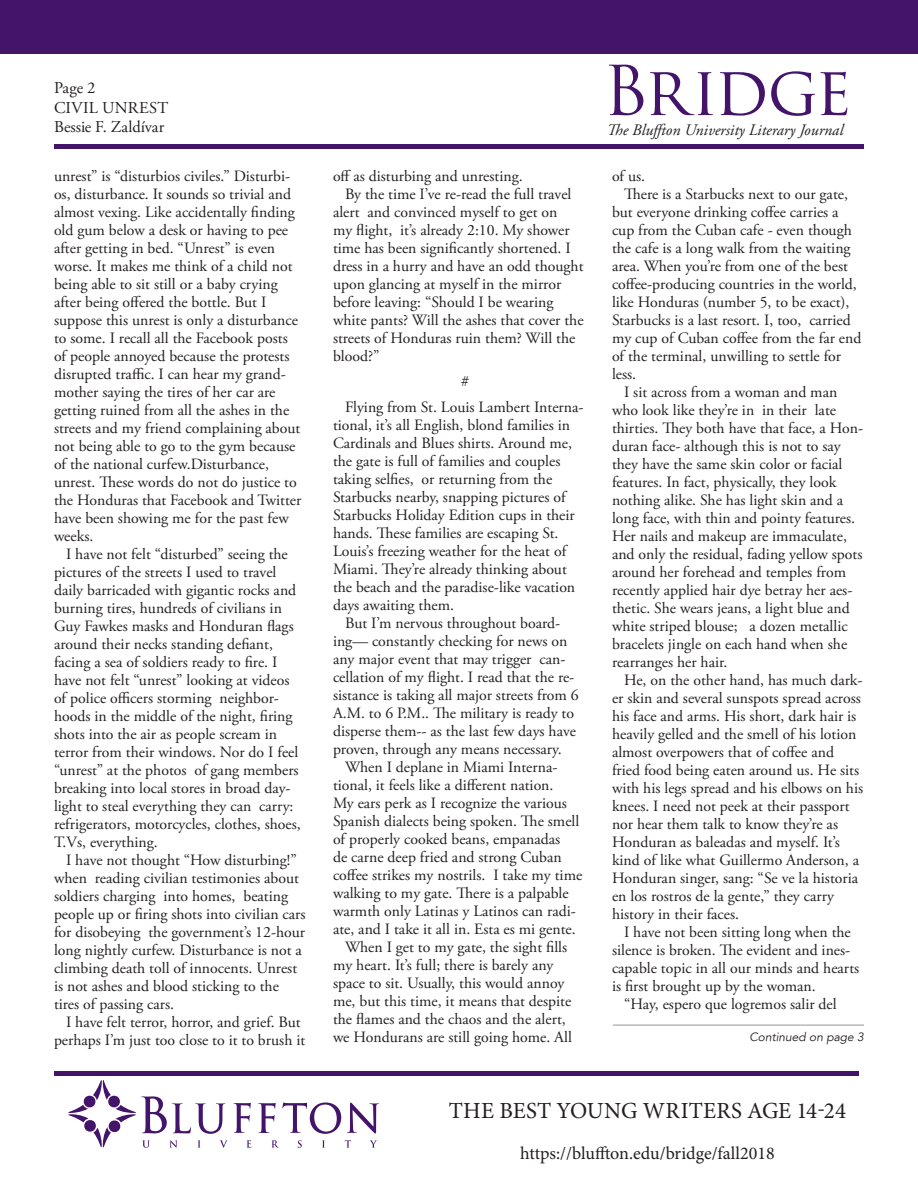
<style>
.page{position:relative;width:918px;height:1188px;background:#fff}
.page>*{position:absolute;margin:0;border:0;box-sizing:border-box;transform-origin:0 0}
.t1{font:66.9px "Trajan Pro";letter-spacing:-.045em;color:#44146b}
.t2{font:23.1px "Minion Pro";letter-spacing:.005em;color:#231f20}
.t3{font:18px "Minion Pro";color:#231f20}
.t4{font:16.5px/19.8px "Adobe Garamond Pro";letter-spacing:.005em;color:#231f20}
.t5{font:italic 16.05px "Adobe Garamond Pro";color:#231f20}
.t6{font:15.75px/18px "Adobe Garamond Pro";color:#231f20}
.t7{font:italic 12px "Avenir";color:#231f20}
</style>
<div class="page">
<div style="left:54px;top:1071px;width:805px;height:5px;background:#44146b"></div>
<svg style="left:258px;top:1103px;width:18px;height:30px"></svg>
<svg style="left:282px;top:1102px;width:59px;height:32px"></svg>
<svg style="left:347px;top:1102px;width:32px;height:32px"></svg>
<svg style="left:271px;top:1140px;width:8px;height:8px"></svg>
<svg style="left:298px;top:1140px;width:4px;height:8px"></svg>
<svg style="left:322px;top:1140px;width:3px;height:8px"></svg>
<svg style="left:345px;top:1140px;width:6px;height:8px"></svg>
<svg style="left:370px;top:1140px;width:7px;height:8px"></svg>
<svg style="left:68px;top:1080px;width:183px;height:68px"></svg>
<div style="left:0;top:0;width:918px;height:54px;background:#44146b"></div>
<div style="left:54px;top:144px;width:810px;height:5px;background:#44146b"></div>
<hr style="left:613px;top:1025px;width:251px;height:1px;background:#939598">
<p class="t4" style="left:54px;top:78px;width:43px">Page 2</p>
<p class="t4" style="left:54px;top:98px;width:116px">CIVIL UNREST<br>Bessie F. Zaldívar</p>
<p class="t6" style="left:54px;top:167px;width:249px">unrest” is “disturbios civiles.” Disturbi&shy;os, disturbance. It sounds so trivial and almost vexing. Like accidentally finding old gum below a desk or having to pee after getting in bed. “Unrest” is even worse. It makes me think of a child not being able to sit still or a baby crying after being offered the bottle. But I suppose this unrest is only a disturbance to some. I recall all the Facebook posts of people annoyed because the protests disrupted traffic. I can hear my grand&shy;mother saying the tires of her car are getting ruined from all the ashes in the streets and my friend complaining about not being able to go to the gym because of the national curfew.Disturbance, unrest. These words do not do justice to the Honduras that Facebook and Twitter have been showing me for the past few weeks.</p>
<p class="t6" style="left:54px;top:545px;width:248px;text-indent:12px">I have not felt “disturbed” seeing the pictures of the streets I used to travel daily barricaded with gigantic rocks and burning tires, hundreds of civilians in Guy Fawkes masks and Honduran flags around their necks standing defiant, facing a sea of soldiers ready to fire. I have not felt “unrest” looking at videos of police officers storming neighbor&shy;hoods in the middle of the night, firing shots into the air as people scream in terror from their windows. Nor do I feel “unrest” at the photos of gang members breaking into local stores in broad day&shy;light to steal everything they can carry: refrigerators, motorcycles, clothes, shoes, T.Vs, everything.</p>
<p class="t6" style="left:54px;top:851px;width:253px;text-indent:12px">I have not thought “How disturbing!” when reading civilian testimonies about soldiers charging into homes, beating people up or firing shots into civilian cars for disobeying the government’s 12-hour long nightly curfew. Disturbance is not a climbing death toll of innocents. Unrest is not ashes and blood sticking to the tires of passing cars.</p>
<p class="t6" style="left:54px;top:1013px;width:253px;text-align:center">I have felt terror, horror, and grief. But perhaps I’m just too close to it to brush it</p>
<p class="t6" style="left:333px;top:167px;width:191px">off as disturbing and unresting.</p>
<p class="t6" style="left:333px;top:185px;width:252px;text-indent:12px">By the time I’ve re-read the full travel alert and convinced myself to get on<br>my flight, it’s already 2:10. My shower time has been significantly shortened. I dress in a hurry and have an odd thought upon glancing at myself in the mirror before leaving: “Should I be wearing white pants? Will the ashes that cover the streets of Honduras ruin them? Will the blood?”</p>
<p class="t6" style="left:461px;top:373px;width:9px">#</p>
<p class="t6" style="left:333px;top:398px;width:252px;text-indent:12px">Flying from St. Louis Lambert Interna&shy;tional, it’s all English, blond families in Cardinals and Blues shirts. Around me, the gate is full of families and couples taking selfies, or returning from the Starbucks nearby, snapping pictures of Starbucks Holiday Edition cups in their hands. These families are escaping St.<br>Louis’s freezing weather for the heat of Miami. They’re already thinking about the beach and the paradise-like vacation days awaiting them.</p>
<p class="t6" style="left:333px;top:614px;width:247px;text-indent:12px">But I’m nervous throughout board&shy;ing— constantly checking for news on any major event that may trigger can&shy;cellation of my flight. I read that the re&shy;sistance is taking all major streets from 6<br>A.M. to 6 P.M.. The military is ready to disperse them-- as the last few days have proven, through any means necessary.</p>
<p class="t6" style="left:333px;top:758px;width:251px;text-indent:12px">When I deplane in Miami Interna&shy;tional, it feels like a different nation.<br>My ears perk as I recognize the various Spanish dialects being spoken. The smell of properly cooked beans, empanadas<br>de carne deep fried and strong Cuban coffee strikes my nostrils. I take my time walking to my gate. There is a palpable warmth only Latinas y Latinos can radi&shy;ate, and I take it all in. Esta es mi gente.</p>
<p class="t6" style="left:333px;top:938px;width:240px;text-indent:12px">When I get to my gate, the sight fills my heart. It’s full; there is barely any space to sit. Usually, this would annoy me, but this time, it means that despite the flames and the chaos and the alert, we Hondurans are still going home. All</p>
<p class="t1" style="left:603px;top:48px;width:251px">Bridge</p>
<p class="t5" style="left:607px;top:121px;width:238px">The Bluffton University Literary Journal</p>
<p class="t6" style="left:612px;top:167px;width:35px">of us.</p>
<p class="t6" style="left:612px;top:185px;width:251px;text-indent:12px">There is a Starbucks next to our gate, but everyone drinking coffee carries a cup from the Cuban cafe - even though the cafe is a long walk from the waiting area. When you’re from one of the best coffee-producing countries in the world, like Honduras (number 5, to be exact), Starbucks is a last resort. I, too, carried my cup of Cuban coffee from the far end of the terminal, unwilling to settle for less.</p>
<p class="t6" style="left:612px;top:383px;width:253px;text-indent:12px">I sit across from a woman and man who look like they’re in in their late thirties. They both have that face, a Hon&shy;duran face- although this is not to say they have the same skin color or facial features. In fact, physically, they look nothing alike. She has light skin and a long face, with thin and pointy features.<br>Her nails and makeup are immaculate, and only the residual, fading yellow spots around her forehead and temples from recently applied hair dye betray her aes&shy;thetic. She wears jeans, a light blue and white striped blouse; a dozen metallic bracelets jingle on each hand when she rearranges her hair.</p>
<p class="t6" style="left:612px;top:671px;width:253px;text-indent:12px">He, on the other hand, has much dark&shy;er skin and several sunspots spread across his face and arms. His short, dark hair is heavily gelled and the smell of his lotion almost overpowers that of coffee and fried food being eaten around us. He sits with his legs spread and his elbows on his knees. I need not peek at their passport nor hear them talk to know they’re as Honduran as baleadas and myself. It’s kind of like what Guillermo Anderson, a Honduran singer, sang: “Se ve la historia en los rostros de la gente,” they carry history in their faces.</p>
<p class="t6" style="left:612px;top:923px;width:249px;text-indent:12px">I have not been sitting long when the silence is broken. The evident and ines&shy;capable topic in all our minds and hearts is first brought up by the woman.</p>
<p class="t6" style="left:624px;top:995px;width:214px">“Hay, espero que logremos salir del</p>
<p class="t7" style="left:750px;top:1030px;width:116px">Continued on page 3</p>
<p class="t2" style="left:449px;top:1095px;width:399px">THE BEST YOUNG WRITERS AGE 14-24</p>
<p class="t3" style="left:520px;top:1141px;width:256px">https://bluffton.edu/bridge/fall2018</p>
</div>
